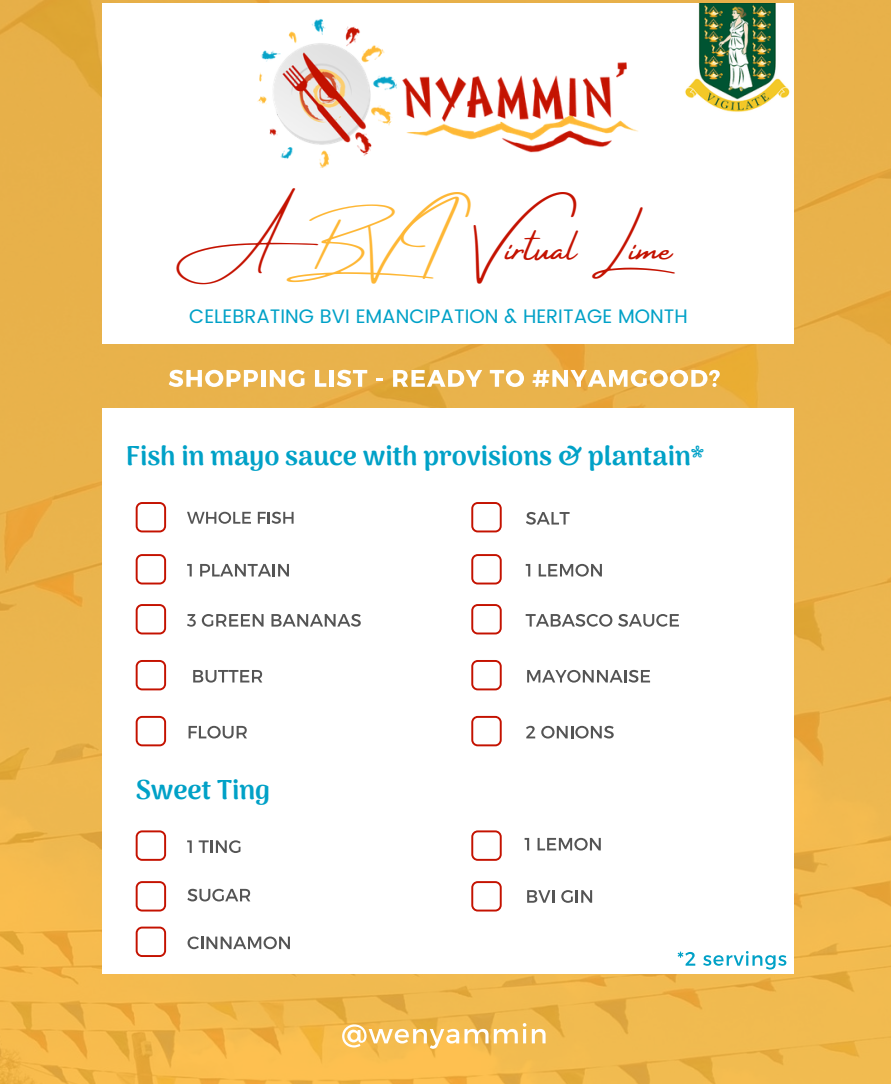
<style>
.page{position:relative;width:891px;height:1084px;background:#fff}
.page>*{position:absolute;margin:0;border:0;box-sizing:border-box;transform-origin:0 0}
.t1{font:42px "Amsterdam Four";color:#c41200}
.t2{font:900 27px "Arima Madurai";color:#00a1c7}
.t3{font:19.5px "Poppins";color:#00a1c7}
.s1{color:#feb735}
</style>
<div class="page">
<img style="left:0;top:0;width:890px;height:1084px">
<div style="left:102px;top:4px;width:691px;height:340px;background:#fff"></div>
<div style="left:102px;top:408px;width:691px;height:565px;background:#fff"></div>
<svg style="left:136px;top:502px;width:30px;height:30px"></svg>
<svg style="left:471px;top:502px;width:30px;height:30px"></svg>
<svg style="left:136px;top:604px;width:30px;height:30px"></svg>
<svg style="left:471px;top:604px;width:30px;height:30px"></svg>
<svg style="left:136px;top:660px;width:30px;height:30px"></svg>
<svg style="left:471px;top:660px;width:30px;height:30px"></svg>
<svg style="left:136px;top:716px;width:30px;height:30px"></svg>
<svg style="left:471px;top:716px;width:30px;height:30px"></svg>
<svg style="left:136px;top:554px;width:30px;height:30px"></svg>
<svg style="left:471px;top:554px;width:30px;height:30px"></svg>
<svg style="left:471px;top:830px;width:30px;height:31px"></svg>
<svg style="left:471px;top:881px;width:30px;height:30px"></svg>
<svg style="left:136px;top:830px;width:30px;height:31px"></svg>
<svg style="left:136px;top:881px;width:30px;height:30px"></svg>
<svg style="left:136px;top:926px;width:30px;height:31px"></svg>
<img style="left:685px;top:4px;width:105px;height:108px">
<img style="left:257px;top:19px;width:381px;height:149px">
<svg style="left:187px;top:512px;width:64px;height:12px"></svg>
<svg style="left:258px;top:512px;width:35px;height:12px"></svg>
<svg style="left:526px;top:512px;width:43px;height:12px"></svg>
<svg style="left:187px;top:614px;width:9px;height:12px"></svg>
<svg style="left:202px;top:614px;width:61px;height:12px"></svg>
<svg style="left:271px;top:614px;width:90px;height:12px"></svg>
<svg style="left:525px;top:614px;width:87px;height:12px"></svg>
<svg style="left:618px;top:614px;width:61px;height:12px"></svg>
<svg style="left:193px;top:670px;width:69px;height:12px"></svg>
<svg style="left:527px;top:670px;width:123px;height:12px"></svg>
<svg style="left:188px;top:726px;width:59px;height:12px"></svg>
<svg style="left:526px;top:726px;width:9px;height:12px"></svg>
<svg style="left:541px;top:726px;width:72px;height:12px"></svg>
<svg style="left:187px;top:564px;width:5px;height:12px"></svg>
<svg style="left:200px;top:564px;width:89px;height:12px"></svg>
<svg style="left:525px;top:564px;width:5px;height:12px"></svg>
<svg style="left:538px;top:564px;width:64px;height:12px"></svg>
<svg style="left:169px;top:370px;width:89px;height:17px"></svg>
<hr style="left:261px;top:370px;width:4px;height:17px;background:#fff">
<svg style="left:270px;top:370px;width:34px;height:17px"></svg>
<svg style="left:315px;top:370px;width:11px;height:17px"></svg>
<hr style="left:329px;top:370px;width:4px;height:17px;background:#fff">
<svg style="left:337px;top:370px;width:30px;height:17px"></svg>
<svg style="left:376px;top:378px;width:6px;height:3px"></svg>
<svg style="left:393px;top:370px;width:89px;height:17px"></svg>
<svg style="left:490px;top:370px;width:34px;height:17px"></svg>
<svg style="left:532px;top:370px;width:187px;height:17px"></svg>
<svg style="left:342px;top:1023px;width:184px;height:25px"></svg>
<hr style="left:523px;top:1029px;width:3px;height:14px;background:#fff">
<svg style="left:532px;top:1029px;width:13px;height:14px"></svg>
<svg style="left:524px;top:838px;width:5px;height:12px"></svg>
<svg style="left:537px;top:838px;width:63px;height:12px"></svg>
<svg style="left:527px;top:890px;width:27px;height:12px"></svg>
<svg style="left:561px;top:890px;width:31px;height:13px"></svg>
<svg style="left:187px;top:840px;width:5px;height:13px"></svg>
<svg style="left:199px;top:840px;width:41px;height:13px"></svg>
<svg style="left:187px;top:888px;width:63px;height:13px"></svg>
<svg style="left:677px;top:951px;width:18px;height:14px"></svg>
<svg style="left:703px;top:951px;width:83px;height:18px"></svg>
<svg style="left:187px;top:936px;width:103px;height:13px"></svg>
<h1 class="t1" style="left:206px;top:225px;width:470px">A<span class="s1">BVI</span> Virtual Lime</h1>
<p class="t3" style="left:189px;top:304px;width:500px">CELEBRATING BVI EMANCIPATION &amp; HERITAGE MONTH</p>
<p class="t2" style="left:126px;top:440px;width:580px">Fish in mayo sauce with provisions &amp; plantain*</p>
<p class="t2" style="left:136px;top:773px;width:136px">Sweet Ting</p>
</div>
